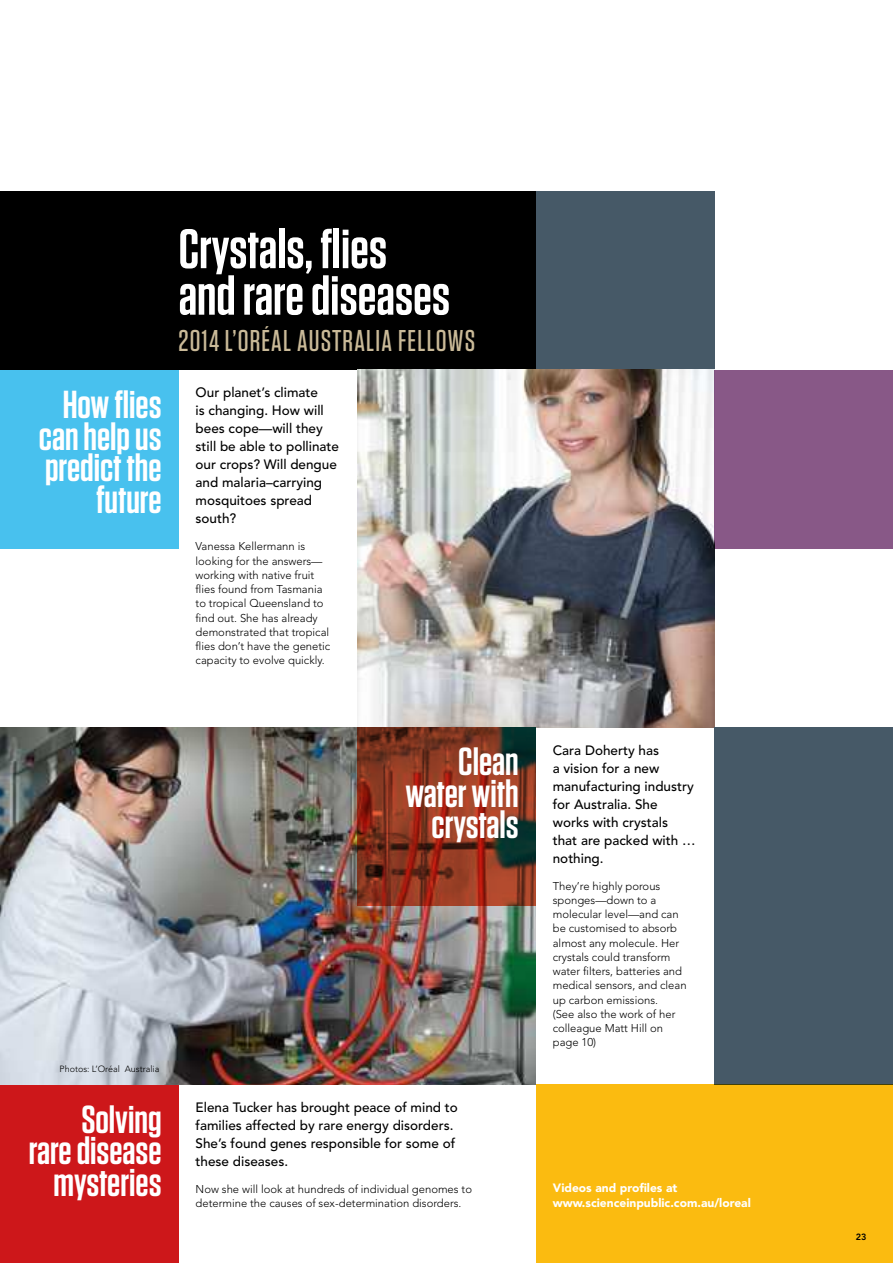
<style>
.page{position:relative;width:893px;height:1263px;background:#fff}
.page>*{position:absolute;margin:0;border:0;box-sizing:border-box;transform-origin:0 0}
.t1{font:600 55.5px/46.5px "Tungsten";color:#fff}
.t2{font:600 39px/31.5px "Tungsten";color:#fff;text-align:right}
.t3{font:500 30px "Tungsten";letter-spacing:.04em;color:#caba98}
.t4{font:500 13.5px/18px "Avenir";color:#000}
.t5{font:900 12px/14.2px "Avenir";color:#fff}
.t6{font:300 11.25px/14.2px "Avenir";color:#000}
.t7{font:300 9px "Avenir";color:#000}
.t8{font:800 9px "Avenir";color:#000}
</style>
<div class="page">
<div style="left:536px;top:191px;width:178px;height:179px;background:#465967"></div>
<div style="left:0;top:191px;width:536px;height:179px;background:#000"></div>
<img style="left:357px;top:370px;width:357px;height:357px">
<div style="left:714px;top:727px;width:179px;height:357px;background:#465967"></div>
<div style="left:714px;top:370px;width:179px;height:179px;background:#885887"></div>
<div style="left:0;top:370px;width:179px;height:179px;background:#48c1ee"></div>
<div style="left:0;top:1084px;width:179px;height:179px;background:#cd171a"></div>
<img style="left:0;top:727px;width:536px;height:357px">
<svg style="left:357px;top:727px;width:179px;height:179px;background:#803420"></svg>
<div style="left:536px;top:1084px;width:357px;height:179px;background:#fbbb10"></div>
<h2 class="t2" style="left:39px;top:391px;width:124px">How flies can help us predict the future</h2>
<h1 class="t1" style="left:179px;top:228px;width:273px">Crystals, flies and rare diseases</h1>
<h3 class="t3" style="left:179px;top:327px;width:298px">2014 L’ORÉAL AUSTRALIA FELLOWS</h3>
<p class="t4" style="left:196px;top:385px;width:145px">Our planet’s climate<br>is changing. How will bees cope—will they still be able to pollinate our crops? Will dengue and malaria–carrying mosquitoes spread south?</p>
<p class="t6" style="left:196px;top:540px;width:136px">Vanessa Kellermann is looking for the answers— working with native fruit flies found from Tasmania to tropical Queensland to find out. She has already demonstrated that tropical flies don’t have the genetic capacity to evolve quickly.</p>
<p class="t7" style="left:60px;top:1064px;width:101px">Photos: L’Oréal Australia</p>
<h2 class="t2" style="left:405px;top:748px;width:115px">Clean water with crystals</h2>
<p class="t4" style="left:553px;top:742px;width:144px">Cara Doherty has<br>a vision for a new manufacturing industry for Australia. She works with crystals that are packed with … nothing.</p>
<p class="t6" style="left:553px;top:879px;width:135px">They’re highly porous sponges—down to a molecular level—and can be customised to absorb almost any molecule. Her crystals could transform water filters, batteries and medical sensors, and clean up carbon emissions.<br>(See also the work of her colleague Matt Hill on page 10)</p>
<h2 class="t2" style="left:29px;top:1105px;width:134px">Solving rare disease mysteries</h2>
<p class="t4" style="left:196px;top:1099px;width:264px">Elena Tucker has brought peace of mind to families affected by rare energy disorders.<br>She’s found genes responsible for some of these diseases.</p>
<p class="t6" style="left:196px;top:1182px;width:278px">Now she will look at hundreds of individual genomes to determine the causes of sex-determination disorders.</p>
<p class="t5" style="left:553px;top:1182px;width:200px">Videos and profiles at www.scienceinpublic.com.au/loreal</p>
<p class="t8" style="left:856px;top:1233px;width:12px">23</p>
</div>
